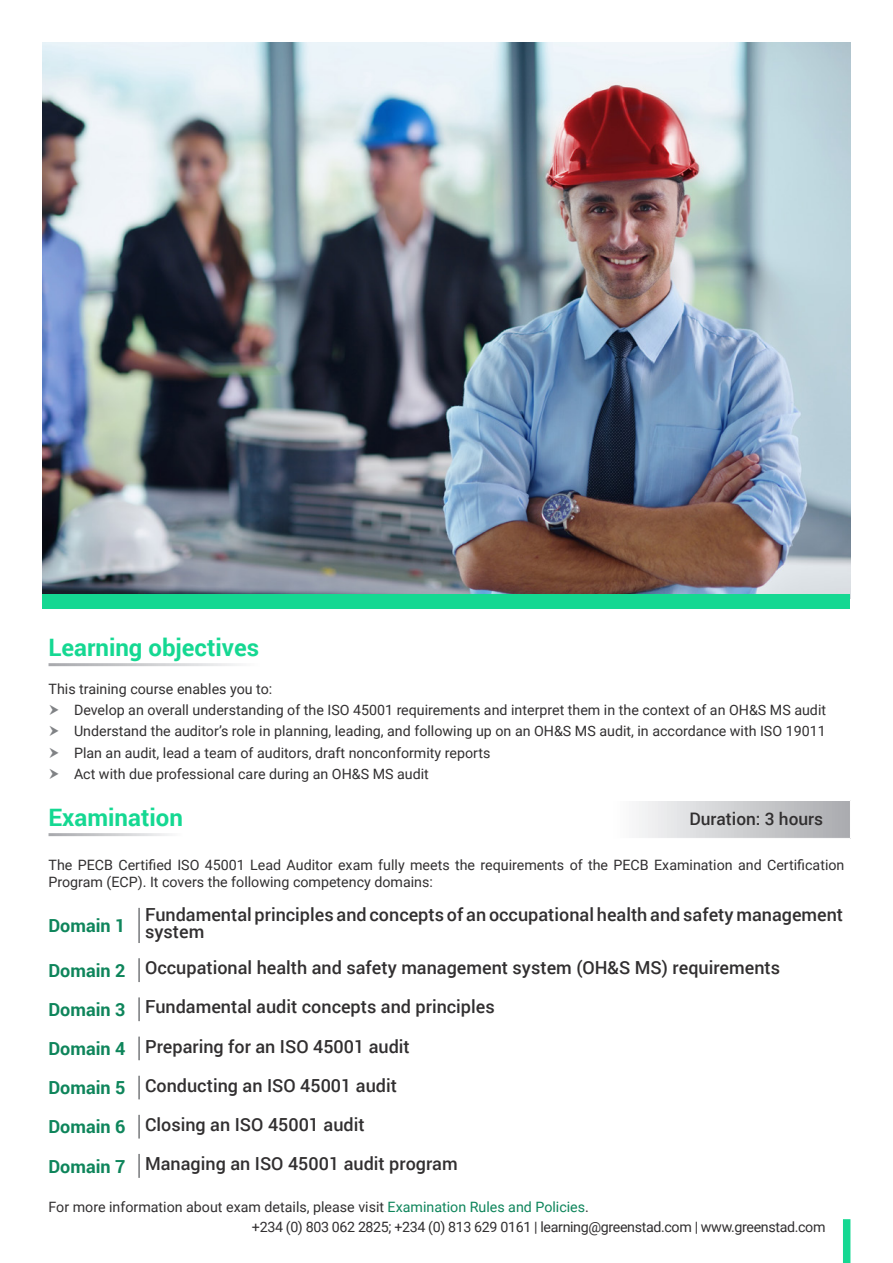
<style>
.page{position:relative;width:893px;height:1263px;background:#fff}
.page>*{position:absolute;margin:0;border:0;box-sizing:border-box;transform-origin:0 0}
.t1{font:700 24px "Roboto";color:#15d892}
.t2{font:500 18px/16.5px "Roboto";color:#312f30}
.t3{font:700 18px "Roboto";color:#0e855b}
.t4{font:500 17.25px "Roboto";color:#312f30}
.Bullet_Points{font:14.25px/16.5px "Roboto";color:#312f30}
.Bullet_Points-2{font:14.25px "Roboto";letter-spacing:-.025em;color:#312f30}
.s1{color:#0e855b}
</style>
<div class="page">
<img style="left:43px;top:43px;width:807px;height:551px">
<div style="left:43px;top:594px;width:807px;height:15px;background:#15d892"></div>
<svg style="left:639px;top:801px;width:211px;height:37px;background:#cdced1"></svg>
<hr style="left:138px;top:908px;width:2px;height:35px;background:#76787b">
<hr style="left:138px;top:958px;width:2px;height:24px;background:#76787b">
<hr style="left:138px;top:997px;width:2px;height:24px;background:#76787b">
<hr style="left:138px;top:1036px;width:2px;height:24px;background:#76787b">
<hr style="left:138px;top:1075px;width:2px;height:24px;background:#76787b">
<hr style="left:138px;top:1114px;width:2px;height:25px;background:#76787b">
<hr style="left:138px;top:1154px;width:2px;height:24px;background:#76787b">
<div style="left:843px;top:1219px;width:7px;height:44px;background:#15d892"></div>
<p class="t1" style="left:49px;top:630px;width:212px">Learning objectives</p>
<p class="Bullet_Points" style="left:49px;top:680px;width:225px">This training course enables you to:</p>
<p class="Bullet_Points" style="left:74px;top:701px;width:754px">Develop an overall understanding of the ISO 45001 requirements and interpret them in the context of an OH&amp;S MS audit</p>
<p class="Bullet_Points" style="left:74px;top:722px;width:753px">Understand the auditor’s role in planning, leading, and following up on an OH&amp;S MS audit, in accordance with ISO 19011</p>
<p class="Bullet_Points" style="left:74px;top:744px;width:418px">Plan an audit, lead a team of auditors, draft nonconformity reports</p>
<p class="Bullet_Points" style="left:74px;top:765px;width:356px">Act with due professional care during an OH&amp;S MS audit</p>
<p class="t1" style="left:49px;top:800px;width:136px">Examination</p>
<p class="t4" style="left:689px;top:806px;width:135px">Duration: 3 hours</p>
<p class="Bullet_Points" style="left:49px;top:856px;width:797px">The PECB Certified ISO 45001 Lead Auditor exam fully meets the requirements of the PECB Examination and Certification<br>Program (ECP). It covers the following competency domains:</p>
<p class="t3" style="left:49px;top:913px;width:78px">Domain 1</p>
<p class="t2" style="left:145px;top:906px;width:700px">Fundamental principles and concepts of an occupational health and safety management system</p>
<p class="t3" style="left:49px;top:958px;width:78px">Domain 2</p>
<p class="t2" style="left:145px;top:959px;width:637px">Occupational health and safety management system (OH&amp;S MS) requirements</p>
<p class="t3" style="left:49px;top:997px;width:78px">Domain 3</p>
<p class="t2" style="left:145px;top:998px;width:351px">Fundamental audit concepts and principles</p>
<p class="t3" style="left:49px;top:1036px;width:78px">Domain 4</p>
<p class="t2" style="left:145px;top:1037px;width:266px">Preparing for an ISO 45001 audit</p>
<p class="t3" style="left:49px;top:1075px;width:78px">Domain 5</p>
<p class="t2" style="left:145px;top:1076px;width:253px">Conducting an ISO 45001 audit</p>
<p class="t3" style="left:49px;top:1114px;width:78px">Domain 6</p>
<p class="t2" style="left:145px;top:1115px;width:221px">Closing an ISO 45001 audit</p>
<p class="t3" style="left:49px;top:1153px;width:78px">Domain 7</p>
<p class="t2" style="left:145px;top:1154px;width:314px">Managing an ISO 45001 audit program</p>
<p class="Bullet_Points" style="left:49px;top:1198px;width:542px">For more information about exam details, please visit <span class="s1">Examination Rules and Policies</span>.</p>
<p class="Bullet_Points-2" style="left:252px;top:1217px;width:575px">+234 (0) 803 062 2825; +234 (0) 813 629 0161 | learning@greenstad.com | www.greenstad.com</p>
</div>
